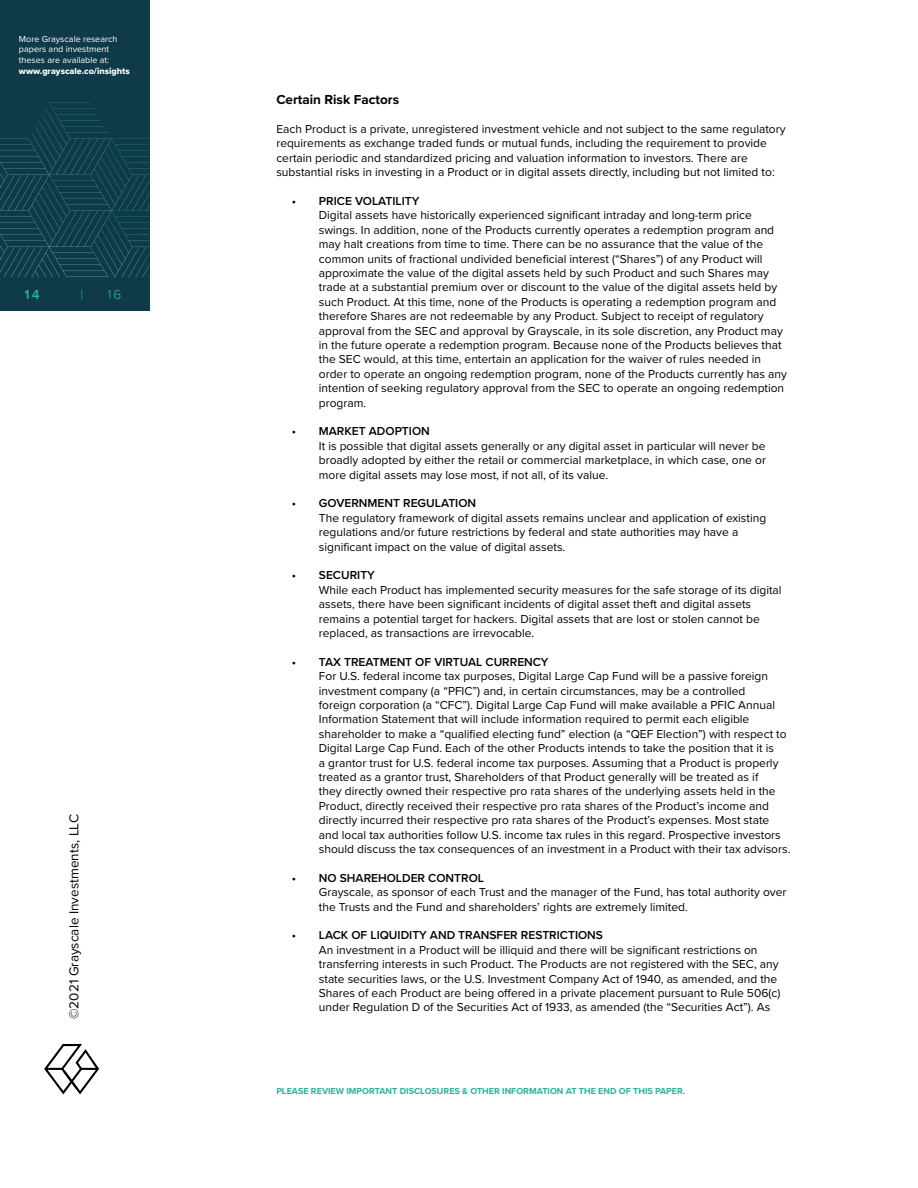
<style>
.page{position:relative;width:918px;height:1188px;background:#fff}
.page>*{position:absolute;margin:0;border:0;box-sizing:border-box;transform-origin:0 0}
.t1{font:13.5px "Proxima Nova";color:#000}
.t2{font:700 13.5px "Proxima Nova";color:#000}
.t3{font:300 13.5px "Proxima Nova";color:#25b99b}
.t4{font:600 13.5px "Proxima Nova";color:#25b99b}
.t5{font:12px/14.4px "Proxima Nova";color:#000}
.t6{font:600 12px "Proxima Nova";color:#000}
.t7{font:700 9px "Proxima Nova";color:#29b397}
.t8{font:9px/10.8px "Proxima Nova";color:#fff}
.t9{font:9px "Proxima Nova Extrabld";color:#fff}
</style>
<div class="page">
<div style="left:0;top:0;width:150px;height:310px;background:#0e3a49"></div>
<svg style="left:0;top:103px;width:150px;height:174px"></svg>
<svg style="left:44px;top:1044px;width:55px;height:50px"></svg>
<p class="t8" style="left:19px;top:33px;width:100px">More Grayscale research papers and investment theses are available at:</p>
<p class="t9" style="left:19px;top:64px;width:112px">www.grayscale.co/insights</p>
<p class="t4" style="left:25px;top:284px;width:16px">14</p>
<p class="t3" style="left:81px;top:284px;width:4px">|</p>
<p class="t3" style="left:107px;top:284px;width:16px">16</p>
<p class="t1" style="left:64px;top:1019px;width:207px;rotate:-90deg">©2021 Grayscale Investments, LLC</p>
<p class="t2" style="left:276px;top:90px;width:124px">Certain Risk Factors</p>
<p class="t5" style="left:276px;top:121px;width:511px">Each Product is a private, unregistered investment vehicle and not subject to the same regulatory requirements as exchange traded funds or mutual funds, including the requirement to provide certain periodic and standardized pricing and valuation information to investors. There are substantial risks in investing in a Product or in digital assets directly, including but not limited to:</p>
<p class="t6" style="left:292px;top:192px;width:129px">• PRICE VOLATILITY</p>
<p class="t5" style="left:319px;top:208px;width:470px">Digital assets have historically experienced significant intraday and long-term price swings. In addition, none of the Products currently operates a redemption program and may halt creations from time to time. There can be no assurance that the value of the common units of fractional undivided beneficial interest (“Shares”) of any Product will approximate the value of the digital assets held by such Product and such Shares may trade at a substantial premium over or discount to the value of the digital assets held by such Product. At this time, none of the Products is operating a redemption program and therefore Shares are not redeemable by any Product. Subject to receipt of regulatory approval from the SEC and approval by Grayscale, in its sole discretion, any Product may in the future operate a redemption program. Because none of the Products believes that the SEC would, at this time, entertain an application for the waiver of rules needed in order to operate an ongoing redemption program, none of the Products currently has any intention of seeking regulatory approval from the SEC to operate an ongoing redemption program.</p>
<p class="t6" style="left:292px;top:422px;width:139px">• MARKET ADOPTION</p>
<p class="t5" style="left:319px;top:438px;width:449px;text-align:justify">It is possible that digital assets generally or any digital asset in particular will never be broadly adopted by either the retail or commercial marketplace, in which case, one or more digital assets may lose most, if not all, of its value.</p>
<p class="t6" style="left:292px;top:494px;width:186px">• GOVERNMENT REGULATION</p>
<p class="t5" style="left:319px;top:510px;width:449px">The regulatory framework of digital assets remains unclear and application of existing regulations and/or future restrictions by federal and state authorities may have a significant impact on the value of digital assets.</p>
<p class="t6" style="left:292px;top:566px;width:85px">• SECURITY</p>
<p class="t5" style="left:319px;top:582px;width:464px">While each Product has implemented security measures for the safe storage of its digital assets, there have been significant incidents of digital asset theft and digital assets remains a potential target for hackers. Digital assets that are lost or stolen cannot be replaced, as transactions are irrevocable.</p>
<p class="t6" style="left:292px;top:653px;width:258px">• TAX TREATMENT OF VIRTUAL CURRENCY</p>
<p class="t5" style="left:319px;top:668px;width:473px">For U.S. federal income tax purposes, Digital Large Cap Fund will be a passive foreign investment company (a “PFIC”) and, in certain circumstances, may be a controlled<br>foreign corporation (a “CFC”). Digital Large Cap Fund will make available a PFIC Annual Information Statement that will include information required to permit each eligible shareholder to make a “qualified electing fund” election (a “QEF Election”) with respect to Digital Large Cap Fund. Each of the other Products intends to take the position that it is<br>a grantor trust for U.S. federal income tax purposes. Assuming that a Product is properly treated as a grantor trust, Shareholders of that Product generally will be treated as if<br>they directly owned their respective pro rata shares of the underlying assets held in the Product, directly received their respective pro rata shares of the Product’s income and directly incurred their respective pro rata shares of the Product’s expenses. Most state and local tax authorities follow U.S. income tax rules in this regard. Prospective investors should discuss the tax consequences of an investment in a Product with their tax advisors.</p>
<p class="t6" style="left:292px;top:869px;width:194px">• NO SHAREHOLDER CONTROL</p>
<p class="t5" style="left:319px;top:884px;width:469px">Grayscale, as sponsor of each Trust and the manager of the Fund, has total authority over the Trusts and the Fund and shareholders’ rights are extremely limited.</p>
<p class="t6" style="left:292px;top:926px;width:313px">• LACK OF LIQUIDITY AND TRANSFER RESTRICTIONS</p>
<p class="t5" style="left:319px;top:942px;width:463px">An investment in a Product will be illiquid and there will be significant restrictions on transferring interests in such Product. The Products are not registered with the SEC, any state securities laws, or the U.S. Investment Company Act of 1940, as amended, and the Shares of each Product are being offered in a private placement pursuant to Rule 506(c) under Regulation D of the Securities Act of 1933, as amended (the “Securities Act”). As</p>
<p class="t7" style="left:276px;top:1084px;width:410px">PLEASE REVIEW IMPORTANT DISCLOSURES &amp; OTHER INFORMATION AT THE END OF THIS PAPER.</p>
</div>
